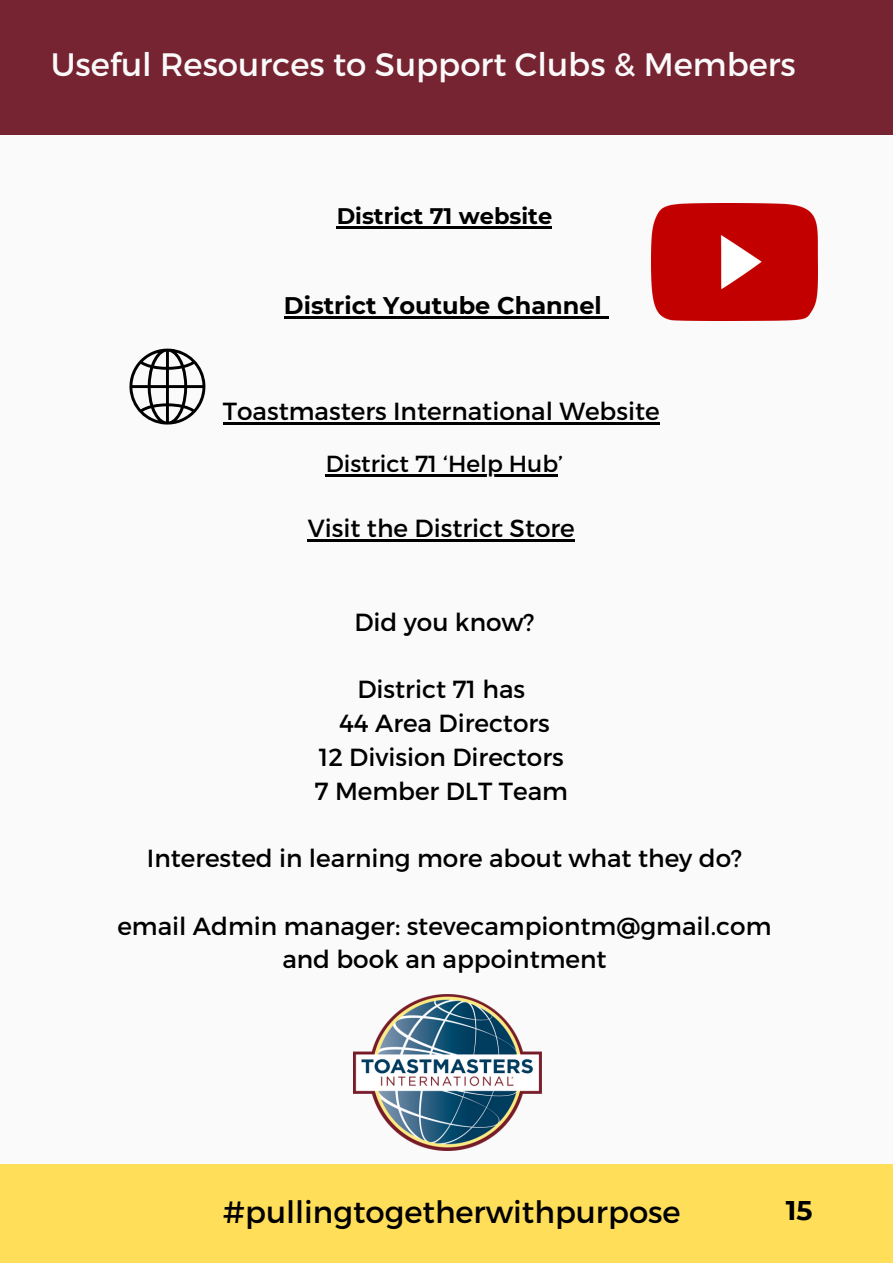
<style>
.page{position:relative;width:893px;height:1264px;background:#fff}
.page>*{position:absolute;margin:0;border:0;box-sizing:border-box;transform-origin:0 0}
.t1{font:32.4px "Montserrat";color:#fafafa}
.t2{font:30.75px "Montserrat";color:#000}
.t3{font:700 27px "Montserrat";color:#000}
.t4{font:24.75px "Montserrat";color:#000}
.t5{font:700 24px "Montserrat";color:#000}
.t6{font:23.25px "Montserrat";color:#000}
.t7{font:700 22.5px "Montserrat";color:#000}
</style>
<div class="page">
<div style="left:0;top:0;width:892px;height:1262px;background:#fafafa"></div>
<div style="left:0;top:1164px;width:892px;height:98px;background:#ffde59"></div>
<div style="left:0;top:0;width:892px;height:134px;background:#772432"></div>
<img style="left:353px;top:994px;width:188px;height:156px">
<img style="left:651px;top:204px;width:166px;height:117px">
<svg style="left:129px;top:348px;width:77px;height:77px"></svg>
<hr style="left:336px;top:227px;width:216px;height:2px;background:#000">
<hr style="left:284px;top:316px;width:318px;height:2px;background:#000">
<svg style="left:602px;top:316px;width:6px;height:2px"></svg>
<hr style="left:223px;top:422px;width:436px;height:2px;background:#000">
<hr style="left:326px;top:474px;width:232px;height:3px;background:#000">
<hr style="left:308px;top:539px;width:267px;height:3px;background:#000">
<p class="t1" style="left:51px;top:43px;width:746px">Useful Resources to Support Clubs &amp; Members</p>
<p class="t7" style="left:336px;top:203px;width:217px">District 71 website</p>
<p class="t5" style="left:284px;top:290px;width:319px">District Youtube Channel</p>
<p class="t4" style="left:223px;top:395px;width:438px">Toastmasters International Website</p>
<p class="t6" style="left:326px;top:449px;width:239px">District 71 ‘Help Hub’</p>
<p class="t4" style="left:308px;top:512px;width:268px">Visit the District Store</p>
<p class="t4" style="left:354px;top:606px;width:182px">Did you know?</p>
<p class="t4" style="left:357px;top:673px;width:169px">District 71 has</p>
<p class="t4" style="left:339px;top:707px;width:212px">44 Area Directors</p>
<p class="t4" style="left:319px;top:741px;width:246px">12 Division Directors</p>
<p class="t4" style="left:314px;top:774px;width:255px">7 Member DLT Team</p>
<p class="t4" style="left:147px;top:842px;width:596px">Interested in learning more about what they do?</p>
<p class="t4" style="left:117px;top:909px;width:655px">email Admin manager: stevecampiontm@gmail.com</p>
<p class="t4" style="left:282px;top:943px;width:326px">and book an appointment</p>
<p class="t2" style="left:223px;top:1191px;width:459px">#pullingtogetherwithpurpose</p>
<p class="t3" style="left:785px;top:1193px;width:28px">15</p>
</div>
